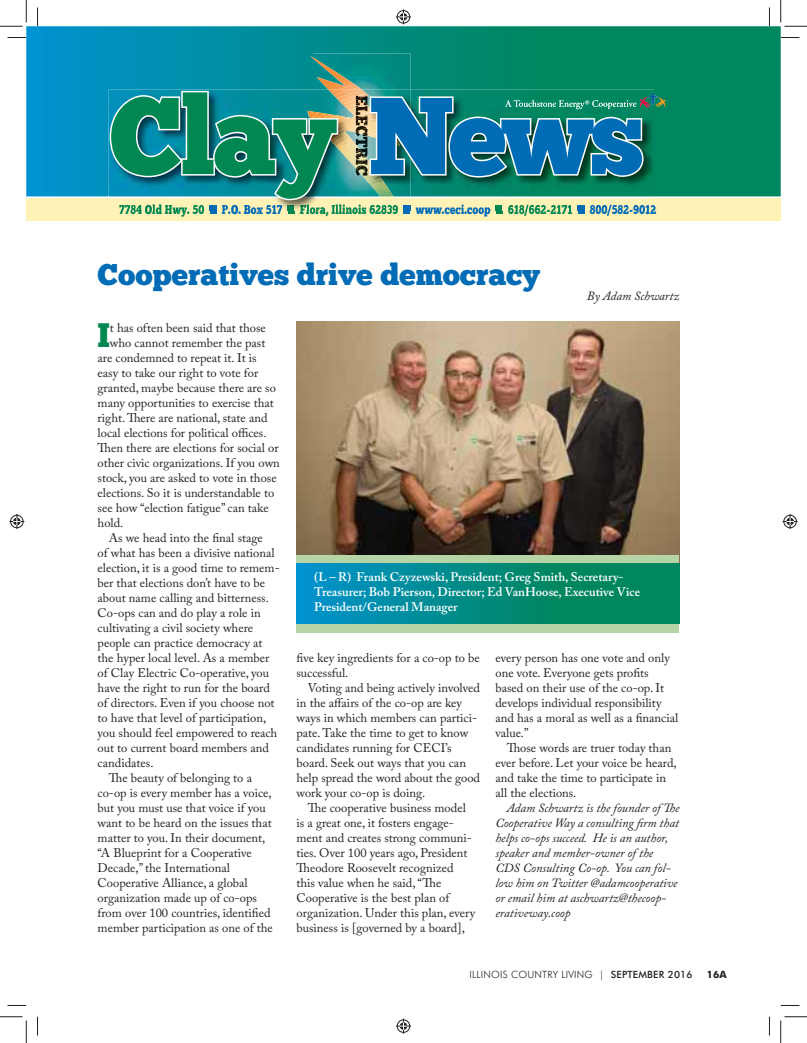
<style>
.page{position:relative;width:807px;height:1043px;background:#fff}
.page>*{position:absolute;margin:0;border:0;box-sizing:border-box;transform-origin:0 0}
.t1{font:108.88px "Chunk Five";letter-spacing:-.025em;color:#008752}
.t2{font:34px "Chunk Five";color:#008752}
.t3{font:30px "Chunk Five";color:#006cb6}
.t4{font:12.5px/15px "Adobe Caslon Pro";color:#231f20}
.t5{font:italic 12.5px/15px "Adobe Caslon Pro";color:#231f20}
.t6{font:600 12.5px/15px "Adobe Caslon Pro";color:#fff}
.t7{font:12.25px "Chunk Five";letter-spacing:.02em;color:#008752;scale:.8 1}
.t8{font:12.25px "Chunk Five";letter-spacing:.02em;color:#006cb6;scale:.8 1}
.t9{font:300 10px "Futura BT";letter-spacing:.02em;color:#231f20}
.t10{font:700 10px "Futura BT";color:#231f20}
.s1{color:#006cb6}
.s2{font-weight:500}
</style>
<div class="page">
<svg style="left:26px;top:26px;width:754px;height:170px"></svg>
<img style="left:313px;top:54px;width:97px;height:33px">
<img style="left:313px;top:58px;width:42px;height:31px">
<img style="left:339px;top:85px;width:20px;height:5px">
<div style="left:26px;top:198px;width:754px;height:23px;background:#fff2b6"></div>
<div style="left:210px;top:205px;width:6px;height:9px;background:#006cb6"></div>
<div style="left:288px;top:205px;width:6px;height:9px;background:#008752"></div>
<div style="left:403px;top:205px;width:7px;height:9px;background:#006cb6"></div>
<div style="left:496px;top:205px;width:6px;height:9px;background:#008752"></div>
<div style="left:577px;top:205px;width:7px;height:9px;background:#006cb6"></div>
<img style="left:339px;top:152px;width:314px;height:59px">
<img style="left:339px;top:90px;width:7px;height:4px">
<img style="left:339px;top:94px;width:7px;height:6px">
<img style="left:339px;top:100px;width:7px;height:4px">
<img style="left:339px;top:104px;width:7px;height:2px">
<img style="left:339px;top:106px;width:7px;height:2px">
<img style="left:339px;top:108px;width:7px;height:4px">
<img style="left:339px;top:112px;width:7px;height:3px">
<img style="left:339px;top:115px;width:7px;height:4px">
<img style="left:339px;top:119px;width:7px;height:3px">
<img style="left:339px;top:122px;width:7px;height:4px">
<img style="left:339px;top:126px;width:7px;height:4px">
<img style="left:339px;top:130px;width:7px;height:3px">
<img style="left:339px;top:133px;width:7px;height:19px">
<img style="left:341px;top:137px;width:5px;height:18px">
<img style="left:344px;top:141px;width:2px;height:17px">
<img style="left:366px;top:179px;width:3px;height:4px">
<img style="left:369px;top:179px;width:15px;height:7px">
<svg style="left:380px;top:196px;width:14px;height:2px"></svg>
<img style="left:371px;top:182px;width:22px;height:14px">
<img style="left:386px;top:204px;width:15px;height:7px">
<img style="left:339px;top:204px;width:47px;height:7px">
<svg style="left:403px;top:205px;width:7px;height:6px"></svg>
<img style="left:415px;top:204px;width:75px;height:7px">
<svg style="left:496px;top:205px;width:6px;height:6px"></svg>
<img style="left:502px;top:205px;width:73px;height:6px">
<img style="left:508px;top:205px;width:63px;height:6px">
<svg style="left:577px;top:205px;width:7px;height:6px"></svg>
<img style="left:589px;top:205px;width:64px;height:6px">
<svg style="left:108px;top:89px;width:231px;height:122px"></svg>
<img style="left:346px;top:87px;width:319px;height:92px">
<img style="left:296px;top:321px;width:383px;height:234px">
<div style="left:296px;top:555px;width:383px;height:77px;background:#b7d4a6"></div>
<svg style="left:296px;top:564px;width:383px;height:59px"></svg>
<svg style="left:8px;top:37px;width:18px;height:1px"></svg>
<svg style="left:780px;top:37px;width:19px;height:1px"></svg>
<svg style="left:8px;top:1005px;width:18px;height:1px"></svg>
<svg style="left:780px;top:1005px;width:19px;height:1px"></svg>
<svg style="left:37px;top:8px;width:1px;height:18px"></svg>
<svg style="left:37px;top:1016px;width:1px;height:19px"></svg>
<svg style="left:769px;top:8px;width:1px;height:18px"></svg>
<svg style="left:769px;top:1016px;width:1px;height:19px"></svg>
<svg style="left:0;top:0;width:27px;height:27px"></svg>
<svg style="left:0;top:1016px;width:27px;height:26px"></svg>
<svg style="left:780px;top:0;width:26px;height:27px"></svg>
<svg style="left:780px;top:1016px;width:26px;height:26px"></svg>
<svg style="left:396px;top:9px;width:15px;height:15px"></svg>
<svg style="left:396px;top:1018px;width:15px;height:15px"></svg>
<svg style="left:9px;top:514px;width:15px;height:15px"></svg>
<svg style="left:782px;top:514px;width:15px;height:15px"></svg>
<h1 class="t1" style="left:109px;top:92px;width:536px">Clay <span class="s1">News</span></h1>
<p class="t7" style="left:119px;top:204px;width:108px">7784 Old Hwy. 50</p>
<p class="t8" style="left:222px;top:204px;width:77px">P.O. Box 517</p>
<p class="t7" style="left:300px;top:204px;width:124px">Flora, Illinois 62839</p>
<p class="t8" style="left:415px;top:204px;width:95px">www.ceci.coop</p>
<p class="t7" style="left:508px;top:204px;width:82px">618/662-2171</p>
<p class="t8" style="left:589px;top:204px;width:84px">800/582-9012</p>
<h3 class="t3" style="left:98px;top:263px;width:443px">Cooperatives drive democracy</h3>
<p class="t5" style="left:586px;top:289px;width:94px">By Adam Schwartz</p>
<h2 class="t2" style="left:98px;top:321px;width:14px">I</h2>
<p class="t4" style="left:110px;top:321px;width:157px">t has often been said that those</p>
<p class="t4" style="left:110px;top:336px;width:157px">who cannot remember the past</p>
<p class="t4" style="left:98px;top:351px;width:160px">are condemned to repeat it. It is</p>
<p class="t4" style="left:98px;top:366px;width:162px">easy to take our right to vote for</p>
<p class="t4" style="left:98px;top:381px;width:180px">granted, maybe because there are so</p>
<p class="t4" style="left:98px;top:396px;width:178px">many opportunities to exercise that</p>
<p class="t4" style="left:98px;top:411px;width:171px">right. There are national, state and</p>
<p class="t4" style="left:98px;top:426px;width:170px">local elections for political offices.</p>
<p class="t4" style="left:98px;top:441px;width:183px">Then there are elections for social or</p>
<p class="t4" style="left:98px;top:456px;width:184px">other civic organizations. If you own</p>
<p class="t4" style="left:98px;top:471px;width:180px">stock, you are asked to vote in those</p>
<p class="t4" style="left:98px;top:486px;width:178px">elections. So it is understandable to</p>
<p class="t4" style="left:98px;top:501px;width:173px">see how “election fatigue” can take</p>
<p class="t4" style="left:98px;top:516px;width:27px">hold.</p>
<p class="t4" style="left:109px;top:531px;width:155px">As we head into the final stage</p>
<p class="t4" style="left:98px;top:546px;width:178px">of what has been a divisive national</p>
<p class="t4" style="left:98px;top:561px;width:184px">election, it is a good time to remem-</p>
<p class="t4" style="left:98px;top:576px;width:169px">ber that elections don’t have to be</p>
<p class="t4" style="left:98px;top:591px;width:173px">about name calling and bitterness.</p>
<p class="t4" style="left:98px;top:606px;width:164px">Co-ops can and do play a role in</p>
<p class="t4" style="left:98px;top:621px;width:157px">cultivating a civil society where</p>
<p class="t4" style="left:98px;top:636px;width:166px">people can practice democracy at</p>
<p class="t4" style="left:98px;top:651px;width:173px">the hyper local level. As a member</p>
<p class="t4" style="left:98px;top:666px;width:173px">of Clay Electric Co- operative, you</p>
<p class="t4" style="left:98px;top:681px;width:174px">have the right to run for the board</p>
<p class="t4" style="left:98px;top:696px;width:178px">of directors. Even if you choose not</p>
<p class="t4" style="left:98px;top:711px;width:170px">to have that level of participation,</p>
<p class="t4" style="left:98px;top:726px;width:181px">you should feel empowered to reach</p>
<p class="t4" style="left:98px;top:741px;width:173px">out to current board members and</p>
<p class="t4" style="left:98px;top:756px;width:57px">candidates.</p>
<p class="t4" style="left:109px;top:771px;width:145px">The beauty of belonging to a</p>
<p class="t4" style="left:98px;top:786px;width:175px">co-op is every member has a voice,</p>
<p class="t4" style="left:98px;top:801px;width:169px">but you must use that voice if you</p>
<p class="t4" style="left:98px;top:816px;width:175px">want to be heard on the issues that</p>
<p class="t4" style="left:98px;top:831px;width:169px">matter to you. In their document,</p>
<p class="t4" style="left:98px;top:846px;width:156px">“A Blueprint for a Cooperative</p>
<p class="t4" style="left:98px;top:861px;width:134px">Decade,” the International</p>
<p class="t4" style="left:98px;top:876px;width:152px">Cooperative Alliance, a global</p>
<p class="t4" style="left:98px;top:891px;width:161px">organization made up of co-ops</p>
<p class="t4" style="left:98px;top:906px;width:174px">from over 100 countries, identified</p>
<p class="t4" style="left:98px;top:921px;width:177px">member participation as one of the</p>
<p class="t6" style="left:314px;top:571px;width:327px">(L – R) Frank Czyzewski, President; Greg Smith, Secretary-<br>Treasurer; Bob Pierson, Director; Ed VanHoose, Executive Vice<br>President/General Manager</p>
<p class="t4" style="left:296px;top:651px;width:185px">five key ingredients for a co-op to be successful.</p>
<p class="t4" style="left:296px;top:681px;width:185px;text-indent:11px">Voting and being actively involved in the affairs of the co-op are key ways in which members can partici&shy;pate. Take the time to get to know candidates running for CECI’s board. Seek out ways that you can help spread the word about the good work your co-op is doing.</p>
<p class="t4" style="left:296px;top:801px;width:180px;text-indent:11px">The cooperative business model is a great one, it fosters engage&shy;ment and creates strong communi&shy;ties. Over 100 years ago, President<br>Theodore Roosevelt recognized<br>this value when he said, “The<br>Cooperative is the best plan of organization. Under this plan, every business is [governed by a board],</p>
<p class="t4" style="left:495px;top:651px;width:184px">every person has one vote and only one vote. Everyone gets profits based on their use of the co-op. It develops individual responsibility and has a moral as well as a financial value.”</p>
<p class="t4" style="left:495px;top:741px;width:183px;text-indent:11px">Those words are truer today than ever before. Let your voice be heard, and take the time to participate in all the elections.</p>
<p class="t5" style="left:495px;top:801px;width:185px;text-indent:11px">Adam Schwartz is the founder of The Cooperative Way a consulting firm that helps co-ops succeed. He is an author, speaker and member-owner of the CDS Consulting Co-op. You can fol&shy;low him on Twitter @adamcooperative or email him at aschwartz@thecoop&shy;erativeway.coop</p>
<p class="t9" style="left:469px;top:967px;width:224px">ILLINOIS COUNTRY LIVING | <span class="s2">SEPTEMBER 2016</span></p>
<p class="t10" style="left:706px;top:970px;width:21px">16A</p>
</div>
